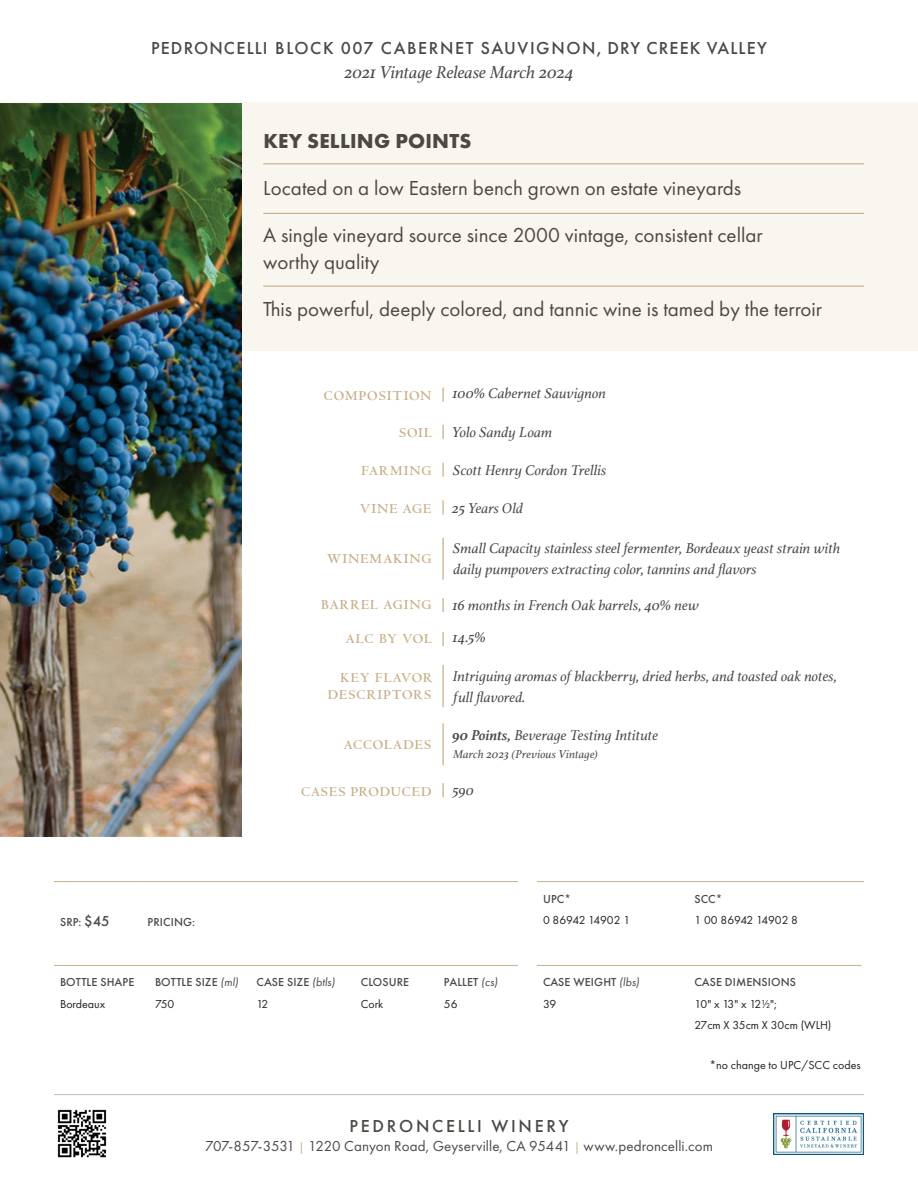
<style>
.page{position:relative;width:918px;height:1188px;background:#fff}
.page>*{position:absolute;margin:0;border:0;box-sizing:border-box;transform-origin:0 0}
.t1{font:21px/27px "Futura PT";color:#4b4845}
.t2{font:700 21px "Futura PT";letter-spacing:.01em;color:#4b4845}
.t3{font:500 18px "Futura PT";letter-spacing:.085em;color:#4b4845}
.t4{font:italic 18px "Athelas";letter-spacing:-.005em;color:#4b4845}
.t5{font:500 18px "Futura PT";letter-spacing:.15em;color:#4b4845}
.vineyard_designate___growing_region{font:italic 15px/21px "Athelas";color:#4b4845}
.t6{font:15px "Futura PT";letter-spacing:.005em;color:#4b4845}
.vineyard_designate___growing_region-2{font:700 14.25px/17.1px "Centaur";letter-spacing:.075em;color:#c8ae87;text-align:right}
.body_copy{font:500 12px "Futura PT";letter-spacing:.01em;color:#4b4845}
.t7{font:12px "Futura PT";color:#231f20}
.vineyard_designate___growing_region-3{font:italic 12px "Athelas";letter-spacing:.01em;color:#4b4845}
.s1{font-weight:700}
.s2{font-size:15px}
.s3{font-weight:400;font-style:italic}
.s4{font-size:12px;color:#c8ae87}
</style>
<div class="page">
<div style="left:0;top:103px;width:918px;height:248px;background:#f8f6ee"></div>
<img style="left:0;top:104px;width:241px;height:733px">
<hr style="left:263px;top:163px;width:601px;height:1px;background:#c8ae87">
<hr style="left:263px;top:213px;width:601px;height:1px;background:#c8ae87">
<hr style="left:263px;top:286px;width:601px;height:1px;background:#c8ae87">
<hr style="left:54px;top:965px;width:95px;height:1px;background:#c8ae87">
<hr style="left:149px;top:965px;width:102px;height:1px;background:#c8ae87">
<hr style="left:251px;top:965px;width:104px;height:1px;background:#c8ae87">
<hr style="left:355px;top:965px;width:83px;height:1px;background:#c8ae87">
<hr style="left:438px;top:965px;width:80px;height:1px;background:#c8ae87">
<hr style="left:537px;top:965px;width:151px;height:1px;background:#c8ae87">
<hr style="left:688px;top:965px;width:174px;height:1px;background:#c8ae87">
<hr style="left:537px;top:881px;width:151px;height:1px;background:#c8ae87">
<hr style="left:688px;top:881px;width:176px;height:1px;background:#c8ae87">
<hr style="left:54px;top:881px;width:87px;height:1px;background:#c8ae87">
<hr style="left:141px;top:881px;width:377px;height:1px;background:#c8ae87">
<hr style="left:54px;top:1094px;width:810px;height:1px;background:#c3c3c2">
<img style="left:774px;top:1113px;width:90px;height:42px">
<img style="left:57px;top:1109px;width:50px;height:49px">
<svg style="left:442px;top:388px;width:2px;height:14px"></svg>
<svg style="left:442px;top:463px;width:2px;height:14px"></svg>
<svg style="left:442px;top:500px;width:2px;height:14px"></svg>
<svg style="left:442px;top:425px;width:2px;height:14px"></svg>
<svg style="left:442px;top:598px;width:2px;height:14px"></svg>
<svg style="left:442px;top:783px;width:2px;height:14px"></svg>
<svg style="left:442px;top:632px;width:2px;height:14px"></svg>
<hr style="left:442px;top:538px;width:2px;height:42px;background:#c8ae87">
<hr style="left:442px;top:665px;width:2px;height:42px;background:#c8ae87">
<hr style="left:442px;top:723px;width:2px;height:42px;background:#c8ae87">
<p class="t3" style="left:151px;top:37px;width:617px">PEDRONCELLI BLOCK 007 CABERNET SAUVIGNON, DRY CREEK VALLEY</p>
<p class="t4" style="left:344px;top:58px;width:231px">2021 Vintage Release March 2024</p>
<p class="t2" style="left:263px;top:127px;width:210px">KEY SELLING POINTS</p>
<p class="t1" style="left:263px;top:174px;width:479px">Located on a low Eastern bench grown on estate vineyards</p>
<p class="t1" style="left:263px;top:221px;width:501px">A single vineyard source since 2000 vintage, consistent cellar worthy quality</p>
<p class="t1" style="left:263px;top:296px;width:560px">This powerful, deeply colored, and tannic wine is tamed by the terroir</p>
<p class="vineyard_designate___growing_region-2" style="left:324px;top:387px;width:109px">COMPOSITION</p>
<p class="vineyard_designate___growing_region" style="left:453px;top:382px;width:155px">100% Cabernet Sauvignon</p>
<p class="vineyard_designate___growing_region-2" style="left:399px;top:424px;width:34px">SOIL</p>
<p class="vineyard_designate___growing_region" style="left:452px;top:421px;width:102px">Yolo Sandy Loam</p>
<p class="vineyard_designate___growing_region-2" style="left:361px;top:462px;width:71px">FARMING</p>
<p class="vineyard_designate___growing_region" style="left:453px;top:459px;width:155px">Scott Henry Cordon Trellis</p>
<p class="vineyard_designate___growing_region-2" style="left:360px;top:500px;width:73px">VINE AGE</p>
<p class="vineyard_designate___growing_region" style="left:452px;top:497px;width:72px">25 Years Old</p>
<p class="vineyard_designate___growing_region-2" style="left:327px;top:550px;width:106px">WINEMAKING</p>
<p class="vineyard_designate___growing_region" style="left:453px;top:538px;width:389px">Small Capacity stainless steel fermenter, Bordeaux yeast strain with daily pumpovers extracting color, tannins and flavors</p>
<p class="vineyard_designate___growing_region-2" style="left:321px;top:596px;width:111px">BARREL AGING</p>
<p class="vineyard_designate___growing_region" style="left:453px;top:595px;width:248px">16 months in French Oak barrels, 40% new</p>
<p class="vineyard_designate___growing_region-2" style="left:346px;top:630px;width:88px">ALC BY VOL</p>
<p class="vineyard_designate___growing_region" style="left:453px;top:626px;width:35px">14.5%</p>
<p class="vineyard_designate___growing_region-2" style="left:328px;top:669px;width:106px">KEY FLAVOR<br>DESCRIPTORS</p>
<p class="vineyard_designate___growing_region" style="left:453px;top:665px;width:386px">Intriguing aromas of blackberry, dried herbs, and toasted oak notes, full flavored.</p>
<p class="vineyard_designate___growing_region-2" style="left:344px;top:736px;width:89px">ACCOLADES</p>
<p class="vineyard_designate___growing_region" style="left:453px;top:725px;width:207px"><span class="s1">90 Points,</span> Beverage Testing Intitute</p>
<p class="vineyard_designate___growing_region-3" style="left:453px;top:745px;width:147px">March 2023 (Previous Vintage)</p>
<p class="vineyard_designate___growing_region-2" style="left:301px;top:783px;width:132px">CASES PRODUCED</p>
<p class="vineyard_designate___growing_region" style="left:453px;top:780px;width:23px">590</p>
<p class="body_copy" style="left:543px;top:891px;width:29px">UPC*</p>
<p class="body_copy" style="left:695px;top:891px;width:29px">SCC*</p>
<p class="body_copy" style="left:60px;top:915px;width:51px">SRP: <span class="s2">$45</span></p>
<p class="body_copy" style="left:148px;top:915px;width:49px">PRICING:</p>
<p class="t7" style="left:543px;top:913px;width:89px">0 86942 14902 1</p>
<p class="t7" style="left:694px;top:913px;width:105px">1 00 86942 14902 8</p>
<p class="body_copy" style="left:60px;top:975px;width:76px">BOTTLE SHAPE</p>
<p class="body_copy" style="left:155px;top:975px;width:85px">BOTTLE SIZE <span class="s3">(ml)</span></p>
<p class="body_copy" style="left:257px;top:975px;width:80px">CASE SIZE <span class="s3">(btls)</span></p>
<p class="body_copy" style="left:361px;top:975px;width:50px">CLOSURE</p>
<p class="body_copy" style="left:444px;top:975px;width:55px">PALLET <span class="s3">(cs)</span></p>
<p class="t7" style="left:60px;top:996px;width:47px">Bordeaux</p>
<p class="t7" style="left:155px;top:996px;width:21px">750</p>
<p class="t7" style="left:257px;top:996px;width:13px">12</p>
<p class="t7" style="left:361px;top:996px;width:24px">Cork</p>
<p class="t7" style="left:444px;top:996px;width:15px">56</p>
<p class="body_copy" style="left:543px;top:975px;width:98px">CASE WEIGHT <span class="s3">(lbs)</span></p>
<p class="body_copy" style="left:695px;top:975px;width:103px">CASE DIMENSIONS</p>
<p class="t7" style="left:543px;top:996px;width:15px">39</p>
<p class="t7" style="left:694px;top:996px;width:84px">10" x 13" x 12½";</p>
<p class="t7" style="left:694px;top:1018px;width:138px">27cm X 35cm X 30cm (WLH)</p>
<p class="t7" style="left:709px;top:1058px;width:153px">*no change to UPC/SCC codes</p>
<p class="t5" style="left:349px;top:1115px;width:221px">PEDRONCELLI WINERY</p>
<p class="t6" style="left:205px;top:1138px;width:509px">707-857-3531 <span class="s4">|</span> 1220 Canyon Road, Geyserville, CA 95441 <span class="s4">|</span> www.pedroncelli.com</p>
</div>
